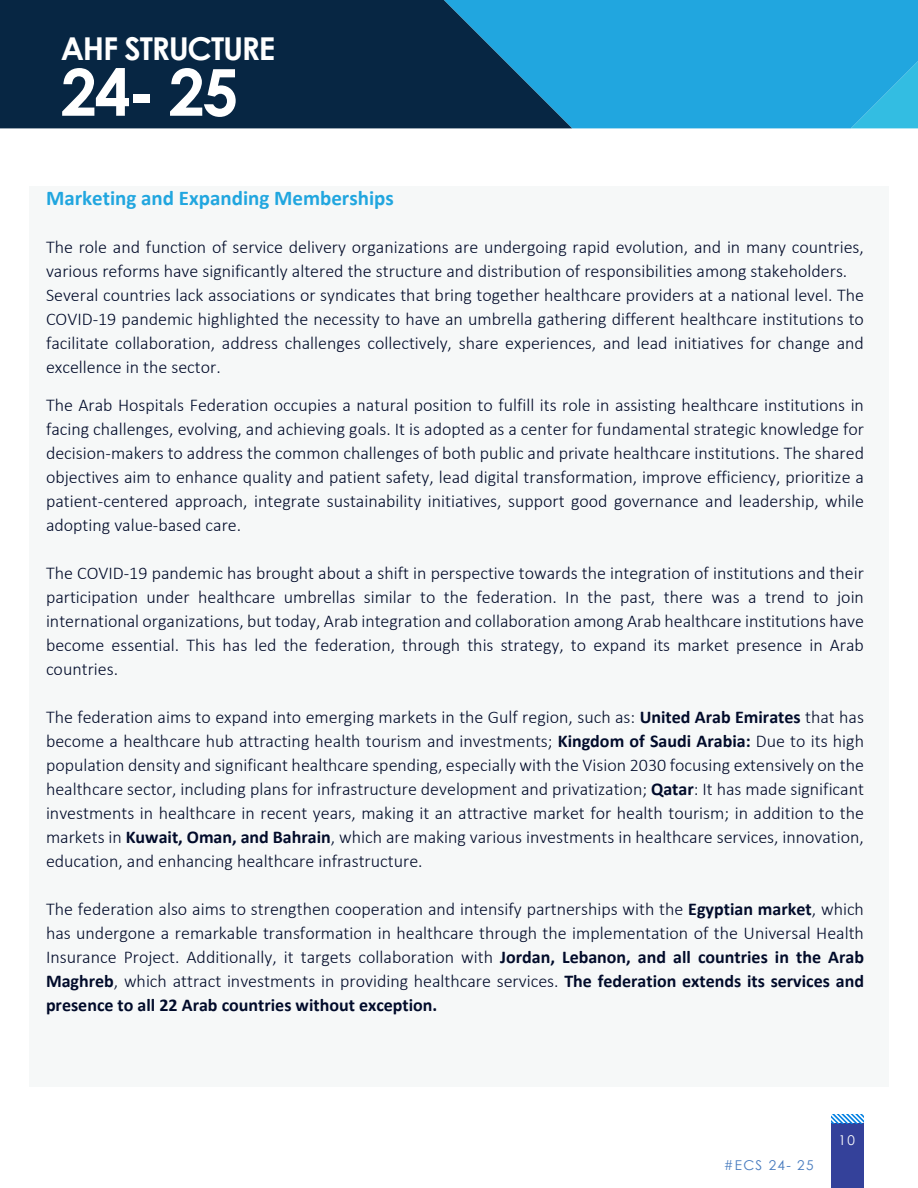
<style>
.page{position:relative;width:918px;height:1188px;background:#fff}
.page>*{position:absolute;margin:0;border:0;box-sizing:border-box;transform-origin:0 0}
.t1{font:700 64.8px "Century Gothic";color:#fff}
.t2{font:700 31.5px "Century Gothic";letter-spacing:-.04em;color:#fff}
.t3{font:700 21px "Calibri";color:#21a6df}
.t4{font:300 18px/24px "Calibri";color:#010b2a;text-align:justify}
.t5{font:13.5px "Century Gothic";letter-spacing:.1em;color:#467abe}
.t6{font:13.5px "Century Gothic";color:#fff}
.s1{font-weight:700}
</style>
<div class="page">
<div style="left:29px;top:186px;width:859px;height:901px;background:#f6f8f8"></div>
<div style="left:831px;top:1123px;width:33px;height:65px;background:#34419a"></div>
<svg style="left:831px;top:1115px;width:33px;height:8px"></svg>
<div style="left:572px;top:0;width:346px;height:128px;background:#21a6df"></div>
<svg style="left:851px;top:61px;width:67px;height:67px;background:#2ab1e0"></svg>
<svg style="left:0;top:0;width:572px;height:128px;background:#0a3454"></svg>
<h2 class="t2" style="left:61px;top:25px;width:216px">AHF STRUCTURE</h2>
<h1 class="t1" style="left:61px;top:43px;width:179px">24- 25</h1>
<p class="t3" style="left:46px;top:184px;width:349px">Marketing and Expanding Memberships</p>
<p class="t4" style="left:46px;top:235px;width:820px;text-align:left">The role and function of service delivery organizations are undergoing rapid evolution, and in many countries, various reforms have significantly altered the structure and distribution of responsibilities among stakeholders.<br>Several countries lack associations or syndicates that bring together healthcare providers at a national level. The COVID-19 pandemic highlighted the necessity to have an umbrella gathering different healthcare institutions to facilitate collaboration, address challenges collectively, share experiences, and lead initiatives for change and excellence in the sector.</p>
<p class="t4" style="left:46px;top:393px;width:820px">The Arab Hospitals Federation occupies a natural position to fulfill its role in assisting healthcare institutions in facing challenges, evolving, and achieving goals. It is adopted as a center for fundamental strategic knowledge for decision-makers to address the common challenges of both public and private healthcare institutions. The shared objectives aim to enhance quality and patient safety, lead digital transformation, improve efficiency, prioritize a patient-centered approach, integrate sustainability initiatives, support good governance and leadership, while adopting value-based care.</p>
<p class="t4" style="left:46px;top:561px;width:820px">The COVID-19 pandemic has brought about a shift in perspective towards the integration of institutions and their participation under healthcare umbrellas similar to the federation. In the past, there was a trend to join international organizations, but today, Arab integration and collaboration among Arab healthcare institutions have become essential. This has led the federation, through this strategy, to expand its market presence in Arab countries.</p>
<p class="t4" style="left:46px;top:705px;width:820px">The federation aims to expand into emerging markets in the Gulf region, such as: <span class="s1">United Arab Emirates</span> that has become a healthcare hub attracting health tourism and investments; <span class="s1">Kingdom of Saudi Arabia:</span> Due to its high population density and significant healthcare spending, especially with the Vision 2030 focusing extensively on the healthcare sector, including plans for infrastructure development and privatization; <span class="s1">Qatar</span>: It has made significant investments in healthcare in recent years, making it an attractive market for health tourism; in addition to the markets in <span class="s1">Kuwait, Oman, and Bahrain</span>, which are making various investments in healthcare services, innovation, education, and enhancing healthcare infrastructure.</p>
<p class="t4" style="left:46px;top:897px;width:820px">The federation also aims to strengthen cooperation and intensify partnerships with the <span class="s1">Egyptian market</span>, which has undergone a remarkable transformation in healthcare through the implementation of the Universal Health Insurance Project. Additionally, it targets collaboration with <span class="s1">Jordan, Lebanon, and all countries in the Arab Maghreb</span>, which attract investments in providing healthcare services. <span class="s1">The federation extends its services and presence to all 22 Arab countries without exception.</span></p>
<p class="t5" style="left:724px;top:1156px;width:91px">#ECS 24- 25</p>
<p class="t6" style="left:839px;top:1131px;width:18px">10</p>
</div>
